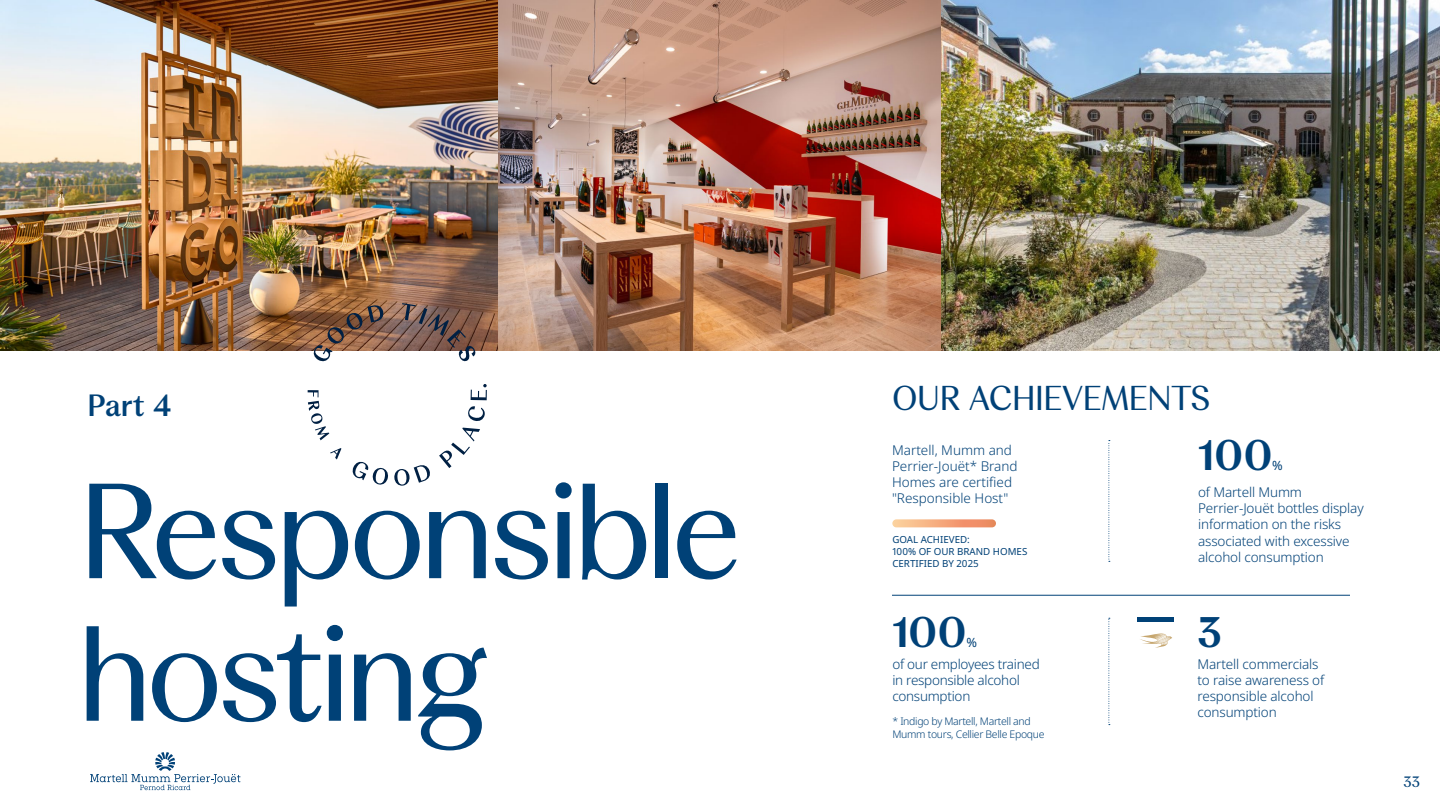
<style>
.page{position:relative;width:1440px;height:810px;background:#fff}
.page>*{position:absolute;margin:0;border:0;box-sizing:border-box;transform-origin:0 0}
.t1{font:135px/142.6px "Weave Pernod Ricard Pro";letter-spacing:-.035em;color:#004177}
.t2{font:700 42.75px "Weave Pernod Ricard Pro";letter-spacing:.005em;color:#004177}
.t3{font:34.5px "Weave Pernod Ricard Pro";letter-spacing:-.01em;color:#004177}
.t4{font:600 30.75px "Weave Pernod Ricard Pro";color:#004177}
.t5{font:15px "Weave Pernod Ricard Pro";color:#004177}
.t6{font:300 13.5px/16.2px "Noto Sans";letter-spacing:-.01em;color:#004177}
.t7{font:12.75px "Noto Sans";color:#004177}
.t8{font:300 10.5px/13.5px "Noto Sans";letter-spacing:-.03em;color:#004177}
.t9{font:9.75px/12px "Noto Sans";color:#004177}
</style>
<div class="page">
<img style="left:497px;top:0;width:445px;height:351px">
<img style="left:942px;top:0;width:497px;height:351px">
<img style="left:0;top:0;width:497px;height:351px">
<svg style="left:1140px;top:633px;width:32px;height:15px"></svg>
<hr style="left:1137px;top:617px;width:37px;height:4px;background:#004177">
<svg style="left:1109px;top:440px;width:1px;height:122px"></svg>
<svg style="left:1109px;top:618px;width:1px;height:107px"></svg>
<hr style="left:892px;top:595px;width:458px;height:1px;background:#004177">
<svg style="left:90px;top:752px;width:150px;height:38px"></svg>
<svg style="left:312px;top:304px;width:72px;height:58px"></svg>
<svg style="left:402px;top:303px;width:74px;height:59px"></svg>
<svg style="left:308px;top:390px;width:21px;height:50px"></svg>
<svg style="left:330px;top:448px;width:11px;height:12px"></svg>
<svg style="left:352px;top:461px;width:78px;height:25px"></svg>
<svg style="left:439px;top:428px;width:41px;height:40px"></svg>
<svg style="left:468px;top:406px;width:17px;height:15px"></svg>
<svg style="left:471px;top:384px;width:16px;height:16px"></svg>
<svg style="left:892px;top:519px;width:104px;height:8px"></svg>
<h3 class="t4" style="left:87px;top:387px;width:86px">Part 4</h3>
<h3 class="t3" style="left:892px;top:378px;width:320px">OUR ACHIEVEMENTS</h3>
<p class="t6" style="left:892px;top:442px;width:127px">Martell, Mumm and<br>Perrier-Jouët* Brand<br>Homes are certified "Responsible Host"</p>
<h2 class="t2" style="left:1198px;top:429px;width:76px">100</h2>
<p class="t7" style="left:1272px;top:458px;width:12px">%</p>
<h1 class="t1" style="left:79px;top:458px;width:665px">Responsible hosting</h1>
<p class="t6" style="left:1198px;top:484px;width:167px">of Martell Mumm<br>Perrier-Jouët bottles display information on the risks associated with excessive alcohol consumption</p>
<p class="t9" style="left:892px;top:534px;width:137px">GOAL ACHIEVED:<br>100% OF OUR BRAND HOMES<br>CERTIFIED BY 2025</p>
<h2 class="t2" style="left:892px;top:607px;width:76px">100</h2>
<h2 class="t2" style="left:1197px;top:607px;width:26px">3</h2>
<p class="t7" style="left:967px;top:635px;width:12px">%</p>
<p class="t6" style="left:892px;top:656px;width:149px">of our employees trained in responsible alcohol consumption</p>
<p class="t6" style="left:1197px;top:656px;width:128px">Martell commercials to raise awareness of responsible alcohol consumption</p>
<p class="t8" style="left:892px;top:714px;width:154px">* Indigo by Martell, Martell and<br>Mumm tours, Cellier Belle Epoque</p>
<p class="t5" style="left:1403px;top:773px;width:18px">33</p>
</div>
